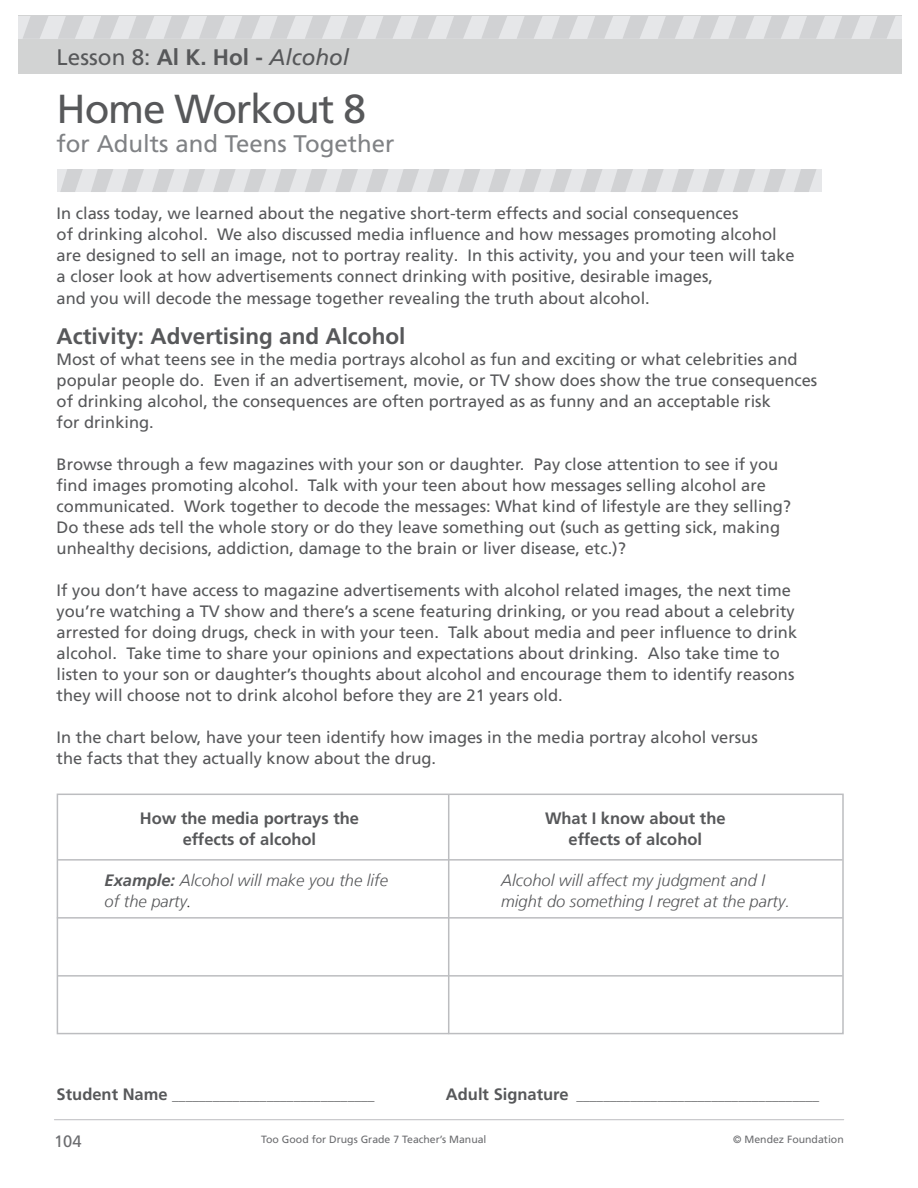
<style>
.page{position:relative;width:918px;height:1188px;background:#fff}
.page>*{position:absolute;margin:0;border:0;box-sizing:border-box;transform-origin:0 0}
.t1{font:40.5px "Frutiger LT Com";letter-spacing:-.03em;color:#57585a}
.t2{font:24px "Frutiger LT Com";color:#808285}
.t3{font:700 22.5px "Frutiger LT Com";color:#57585a}
.t4{font:22.5px "Frutiger LT Com";color:#57585a}
.t5{font:16.5px/21px "Frutiger LT Com";color:#57585a}
.t6{font:italic 300 16.5px/21px "Frutiger LT Com";color:#57585a}
.t7{font:700 16.5px/21px "Frutiger LT Com";color:#57585a;text-align:center}
.t8{font:16.5px "Frutiger LT Com";color:#6c6d70}
.t9{font:700 13.5px "Frutiger LT Com";color:#57585a}
.t10{font:10.5px "Frutiger LT Com";color:#6c6d70}
.s1{font-weight:700}
.s2{font-style:italic}
.s3{font-family:"Times New Roman";font-weight:400;color:#231f20}
.s4{font-size:16.5px}
</style>
<div class="page">
<div style="left:18px;top:16px;width:884px;height:58px;background:#d2d3d3"></div>
<hr style="left:54px;top:1119px;width:790px;height:1px;background:#bcbdc0">
<div style="left:18px;top:16px;width:884px;height:23px;background:#e6e7e9"></div>
<svg style="left:23px;top:16px;width:25px;height:23px"></svg>
<svg style="left:58px;top:16px;width:26px;height:23px"></svg>
<svg style="left:93px;top:16px;width:26px;height:23px"></svg>
<svg style="left:129px;top:16px;width:25px;height:23px"></svg>
<svg style="left:164px;top:16px;width:25px;height:23px"></svg>
<svg style="left:199px;top:16px;width:26px;height:23px"></svg>
<svg style="left:235px;top:16px;width:25px;height:23px"></svg>
<svg style="left:270px;top:16px;width:25px;height:23px"></svg>
<svg style="left:305px;top:16px;width:26px;height:23px"></svg>
<svg style="left:340px;top:16px;width:26px;height:23px"></svg>
<svg style="left:376px;top:16px;width:25px;height:23px"></svg>
<svg style="left:411px;top:16px;width:26px;height:23px"></svg>
<svg style="left:446px;top:16px;width:26px;height:23px"></svg>
<svg style="left:482px;top:16px;width:25px;height:23px"></svg>
<svg style="left:517px;top:16px;width:25px;height:23px"></svg>
<svg style="left:552px;top:16px;width:26px;height:23px"></svg>
<svg style="left:587px;top:16px;width:26px;height:23px"></svg>
<svg style="left:623px;top:16px;width:25px;height:23px"></svg>
<svg style="left:658px;top:16px;width:26px;height:23px"></svg>
<svg style="left:693px;top:16px;width:26px;height:23px"></svg>
<svg style="left:729px;top:16px;width:25px;height:23px"></svg>
<svg style="left:764px;top:16px;width:25px;height:23px"></svg>
<svg style="left:799px;top:16px;width:26px;height:23px"></svg>
<svg style="left:835px;top:16px;width:25px;height:23px"></svg>
<svg style="left:870px;top:16px;width:25px;height:23px"></svg>
<div style="left:57px;top:169px;width:765px;height:23px;background:#e6e7e9"></div>
<svg style="left:60px;top:169px;width:23px;height:23px"></svg>
<svg style="left:91px;top:169px;width:22px;height:23px"></svg>
<svg style="left:122px;top:169px;width:22px;height:23px"></svg>
<svg style="left:152px;top:169px;width:22px;height:23px"></svg>
<svg style="left:183px;top:169px;width:22px;height:23px"></svg>
<svg style="left:213px;top:169px;width:23px;height:23px"></svg>
<svg style="left:244px;top:169px;width:22px;height:23px"></svg>
<svg style="left:274px;top:169px;width:23px;height:23px"></svg>
<svg style="left:305px;top:169px;width:22px;height:23px"></svg>
<svg style="left:336px;top:169px;width:22px;height:23px"></svg>
<svg style="left:366px;top:169px;width:22px;height:23px"></svg>
<svg style="left:397px;top:169px;width:22px;height:23px"></svg>
<svg style="left:427px;top:169px;width:23px;height:23px"></svg>
<svg style="left:458px;top:169px;width:22px;height:23px"></svg>
<svg style="left:488px;top:169px;width:23px;height:23px"></svg>
<svg style="left:519px;top:169px;width:22px;height:23px"></svg>
<svg style="left:550px;top:169px;width:22px;height:23px"></svg>
<svg style="left:580px;top:169px;width:22px;height:23px"></svg>
<svg style="left:611px;top:169px;width:22px;height:23px"></svg>
<svg style="left:641px;top:169px;width:23px;height:23px"></svg>
<svg style="left:672px;top:169px;width:22px;height:23px"></svg>
<svg style="left:702px;top:169px;width:23px;height:23px"></svg>
<svg style="left:733px;top:169px;width:22px;height:23px"></svg>
<svg style="left:764px;top:169px;width:22px;height:23px"></svg>
<svg style="left:794px;top:169px;width:22px;height:23px"></svg>
<div style="left:57px;top:794px;width:787px;height:240px;border:2px solid #bcbdc0"></div>
<hr style="left:448px;top:795px;width:1px;height:239px;background:#bcbdc0">
<hr style="left:58px;top:859px;width:784px;height:2px;background:#bcbdc0">
<hr style="left:57px;top:917px;width:785px;height:2px;background:#bcbdc0">
<hr style="left:58px;top:975px;width:784px;height:2px;background:#bcbdc0">
<h3 class="t4" style="left:57px;top:44px;width:294px">Lesson 8: <span class="s1">Al K. Hol -</span> <span class="s2">Alcohol</span></h3>
<h1 class="t1" style="left:57px;top:85px;width:311px">Home Workout 8</h1>
<h2 class="t2" style="left:57px;top:129px;width:339px">for Adults and Teens Together</h2>
<p class="t5" style="left:57px;top:203px;width:740px">In class today, we learned about the negative short-term effects and social consequences<br>of drinking alcohol. We also discussed media influence and how messages promoting alcohol are designed to sell an image, not to portray reality. In this activity, you and your teen will take a closer look at how advertisements connect drinking with positive, desirable images,<br>and you will decode the message together revealing the truth about alcohol.</p>
<h3 class="t3" style="left:57px;top:323px;width:350px">Activity: Advertising and Alcohol</h3>
<p class="t5" style="left:57px;top:349px;width:762px">Most of what teens see in the media portrays alcohol as fun and exciting or what celebrities and popular people do. Even if an advertisement, movie, or TV show does show the true consequences of drinking alcohol, the consequences are often portrayed as as funny and an acceptable risk<br>for drinking.</p>
<p class="t5" style="left:57px;top:454px;width:736px">Browse through a few magazines with your son or daughter. Pay close attention to see if you find images promoting alcohol. Talk with your teen about how messages selling alcohol are communicated. Work together to decode the messages: What kind of lifestyle are they selling?<br>Do these ads tell the whole story or do they leave something out (such as getting sick, making unhealthy decisions, addiction, damage to the brain or liver disease, etc.)?</p>
<p class="t5" style="left:57px;top:580px;width:742px">If you don’t have access to magazine advertisements with alcohol related images, the next time you’re watching a TV show and there’s a scene featuring drinking, or you read about a celebrity arrested for doing drugs, check in with your teen. Talk about media and peer influence to drink alcohol. Take time to share your opinions and expectations about drinking. Also take time to listen to your son or daughter’s thoughts about alcohol and encourage them to identify reasons they will choose not to drink alcohol before they are 21 years old.</p>
<p class="t5" style="left:57px;top:727px;width:703px">In the chart below, have your teen identify how images in the media portray alcohol versus the facts that they actually know about the drug.</p>
<p class="t7" style="left:140px;top:808px;width:221px">How the media portrays the effects of alcohol</p>
<p class="t7" style="left:545px;top:808px;width:182px">What I know about the effects of alcohol</p>
<p class="t6" style="left:105px;top:869px;width:285px"><span class="s1">Example:</span> Alcohol will make you the life of the party<span class="s3">.</span></p>
<p class="t6" style="left:501px;top:869px;width:290px">Alcohol will affect my judgment and I might do something I regret at the party.</p>
<p class="t9" style="left:57px;top:1087px;width:320px"><span class="s4">Student Name</span> ______________________________</p>
<p class="t9" style="left:446px;top:1087px;width:375px"><span class="s4">Adult Signature</span> ____________________________________</p>
<p class="t8" style="left:54px;top:1132px;width:29px">104</p>
<p class="t10" style="left:261px;top:1133px;width:227px">Too Good for Drugs Grade 7 Teacher’s Manual</p>
<p class="t10" style="left:733px;top:1133px;width:112px">© Mendez Foundation</p>
</div>
